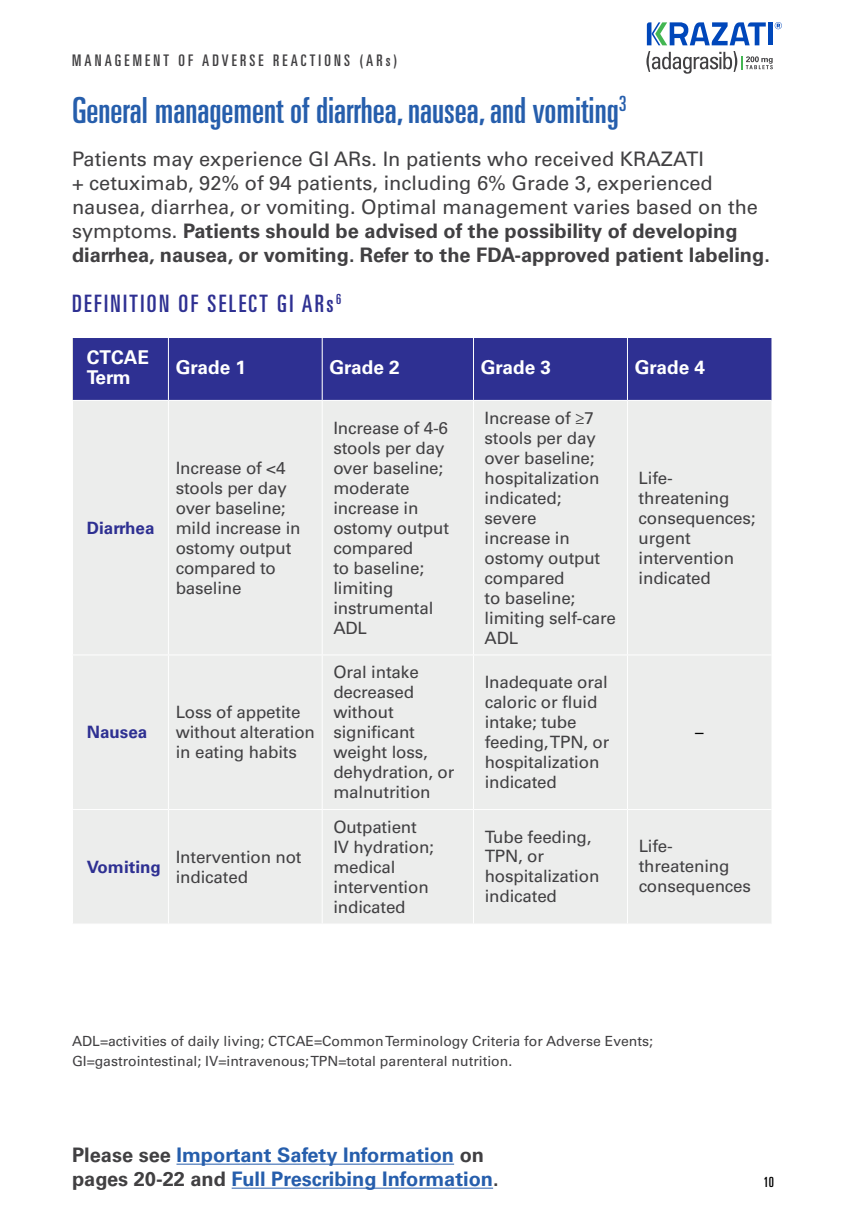
<style>
.page{position:relative;width:846px;height:1224px;background:#fff}
.page>*{position:absolute;margin:0;border:0;box-sizing:border-box;transform-origin:0 0}
.t1{font:ultra-condensed 36px "Univers LT Std";color:#265eac}
.t2{font:ultra-condensed 24px "Univers LT Std";letter-spacing:.1em;color:#2e3092}
.t3{font:20px/24px "Univers LT Std";color:#414042}
.t4{font:700 20px/24px "Univers LT Std";color:#265eac}
.t5{font:700 19px/20px "Univers LT Std";color:#fff}
.t6{font:17px/20px "Univers LT Std";letter-spacing:-.01em;color:#414042}
.t7{font:700 17px "Univers LT Std";color:#2e3092}
.t8{font:17px "Univers LT Std";color:#000}
.t9{font:ultra-condensed 16px "Univers LT Std";letter-spacing:.2em;color:#414042}
.t10{font:14px/20.4px "Univers LT Std";color:#414042}
.t11{font:ultra-condensed 14px "Univers LT Std";color:#000}
.s1{font-weight:700}
.s2{color:#414042}
</style>
<div class="page">
<hr style="left:176px;top:1164px;width:278px;height:1px;background:#265eac">
<hr style="left:232px;top:1188px;width:261px;height:1px;background:#265eac">
<hr style="left:769px;top:22px;width:4px;height:23px;background:#0047ba">
<svg style="left:647px;top:22px;width:119px;height:23px"></svg>
<svg style="left:646px;top:51px;width:127px;height:23px"></svg>
<svg style="left:775px;top:22px;width:7px;height:7px"></svg>
<div style="left:73px;top:338px;width:698px;height:62px;background:#2e3092"></div>
<div style="left:73px;top:401px;width:698px;height:523px;background:#ecedec"></div>
<hr style="left:168px;top:654px;width:154px;height:1px;background:#fff">
<hr style="left:322px;top:654px;width:152px;height:1px;background:#fff">
<hr style="left:474px;top:654px;width:153px;height:1px;background:#fff">
<hr style="left:627px;top:654px;width:144px;height:1px;background:#fff">
<hr style="left:168px;top:809px;width:154px;height:1px;background:#fff">
<hr style="left:322px;top:809px;width:152px;height:1px;background:#fff">
<hr style="left:474px;top:809px;width:153px;height:1px;background:#fff">
<hr style="left:627px;top:809px;width:144px;height:1px;background:#fff">
<hr style="left:168px;top:338px;width:1px;height:62px;background:#fff">
<hr style="left:322px;top:338px;width:1px;height:62px;background:#fff">
<hr style="left:473px;top:338px;width:1px;height:62px;background:#fff">
<hr style="left:627px;top:338px;width:1px;height:62px;background:#fff">
<hr style="left:322px;top:401px;width:1px;height:253px;background:#fff">
<hr style="left:473px;top:401px;width:1px;height:253px;background:#fff">
<hr style="left:627px;top:401px;width:1px;height:253px;background:#fff">
<hr style="left:322px;top:655px;width:1px;height:154px;background:#fff">
<hr style="left:473px;top:655px;width:1px;height:154px;background:#fff">
<hr style="left:627px;top:655px;width:1px;height:154px;background:#fff">
<hr style="left:322px;top:810px;width:1px;height:114px;background:#fff">
<hr style="left:473px;top:810px;width:1px;height:114px;background:#fff">
<hr style="left:627px;top:810px;width:1px;height:114px;background:#fff">
<hr style="left:168px;top:401px;width:1px;height:253px;background:#fff">
<hr style="left:168px;top:655px;width:1px;height:154px;background:#fff">
<hr style="left:168px;top:810px;width:1px;height:114px;background:#fff">
<hr style="left:72px;top:654px;width:96px;height:1px;background:#fff">
<hr style="left:72px;top:809px;width:96px;height:1px;background:#fff">
<hr style="left:72px;top:338px;width:1px;height:62px;background:#dfe1df">
<p class="t9" style="left:72px;top:51px;width:327px">MANAGEMENT OF ADVERSE REACTIONS (ARs)</p>
<h1 class="t1" style="left:72px;top:90px;width:556px">General management of diarrhea, nausea, and vomiting<sup>3</sup></h1>
<p class="t3" style="left:72px;top:147px;width:699px">Patients may experience GI ARs. In patients who received KRAZATI<br>+ cetuximab, 92% of 94 patients, including 6% Grade 3, experienced nausea, diarrhea, or vomiting. Optimal management varies based on the symptoms. <span class="s1">Patients should be advised of the possibility of developing diarrhea, nausea, or vomiting. Refer to the FDA-approved patient labeling.</span></p>
<h2 class="t2" style="left:72px;top:290px;width:271px">DEFINITION OF SELECT GI ARs<sup>6</sup></h2>
<p class="t5" style="left:87px;top:347px;width:64px">CTCAE<br>Term</p>
<p class="t5" style="left:176px;top:357px;width:72px">Grade 1</p>
<p class="t5" style="left:329px;top:357px;width:72px">Grade 2</p>
<p class="t5" style="left:481px;top:357px;width:72px">Grade 3</p>
<p class="t5" style="left:635px;top:357px;width:72px">Grade 4</p>
<p class="t7" style="left:87px;top:518px;width:69px">Diarrhea</p>
<p class="t6" style="left:176px;top:458px;width:126px">Increase of &lt;4 stools per day over baseline; mild increase in ostomy output compared to baseline</p>
<p class="t7" style="left:87px;top:722px;width:62px">Nausea</p>
<p class="t6" style="left:176px;top:702px;width:141px">Loss of appetite without alteration in eating habits</p>
<p class="t7" style="left:87px;top:857px;width:75px">Vomiting</p>
<p class="t6" style="left:176px;top:847px;width:127px">Intervention not indicated</p>
<p class="t6" style="left:333px;top:418px;width:117px">Increase of 4-6 stools per day over baseline; moderate increase in ostomy output compared<br>to baseline; limiting instrumental<br>ADL</p>
<p class="t6" style="left:485px;top:408px;width:133px">Increase of ≥7 stools per day over baseline; hospitalization indicated; severe<br>increase in ostomy output compared<br>to baseline; limiting self-care<br>ADL</p>
<p class="t6" style="left:333px;top:662px;width:123px">Oral intake decreased without significant weight loss, dehydration, or malnutrition</p>
<p class="t6" style="left:485px;top:672px;width:126px">Inadequate oral caloric or fluid intake; tube feeding, TPN, or hospitalization indicated</p>
<p class="t6" style="left:639px;top:468px;width:118px">Life&shy;threatening consequences; urgent intervention indicated</p>
<p class="t8" style="left:695px;top:722px;width:10px">–</p>
<p class="t6" style="left:333px;top:817px;width:102px">Outpatient<br>IV hydration; medical intervention indicated</p>
<p class="t6" style="left:485px;top:827px;width:116px">Tube feeding,<br>TPN, or hospitalization indicated</p>
<p class="t6" style="left:639px;top:837px;width:114px">Life&shy;threatening consequences</p>
<p class="t10" style="left:72px;top:1031px;width:583px">ADL=activities of daily living; CTCAE=Common Terminology Criteria for Adverse Events;<br>GI=gastrointestinal; IV=intravenous; TPN=total parenteral nutrition.</p>
<p class="t4" style="left:72px;top:1143px;width:428px"><span class="s2">Please see</span> Important Safety Information <span class="s2">on pages 20-22 and</span> Full Prescribing Information<span class="s2">.</span></p>
<p class="t11" style="left:764px;top:1174px;width:12px">10</p>
</div>
